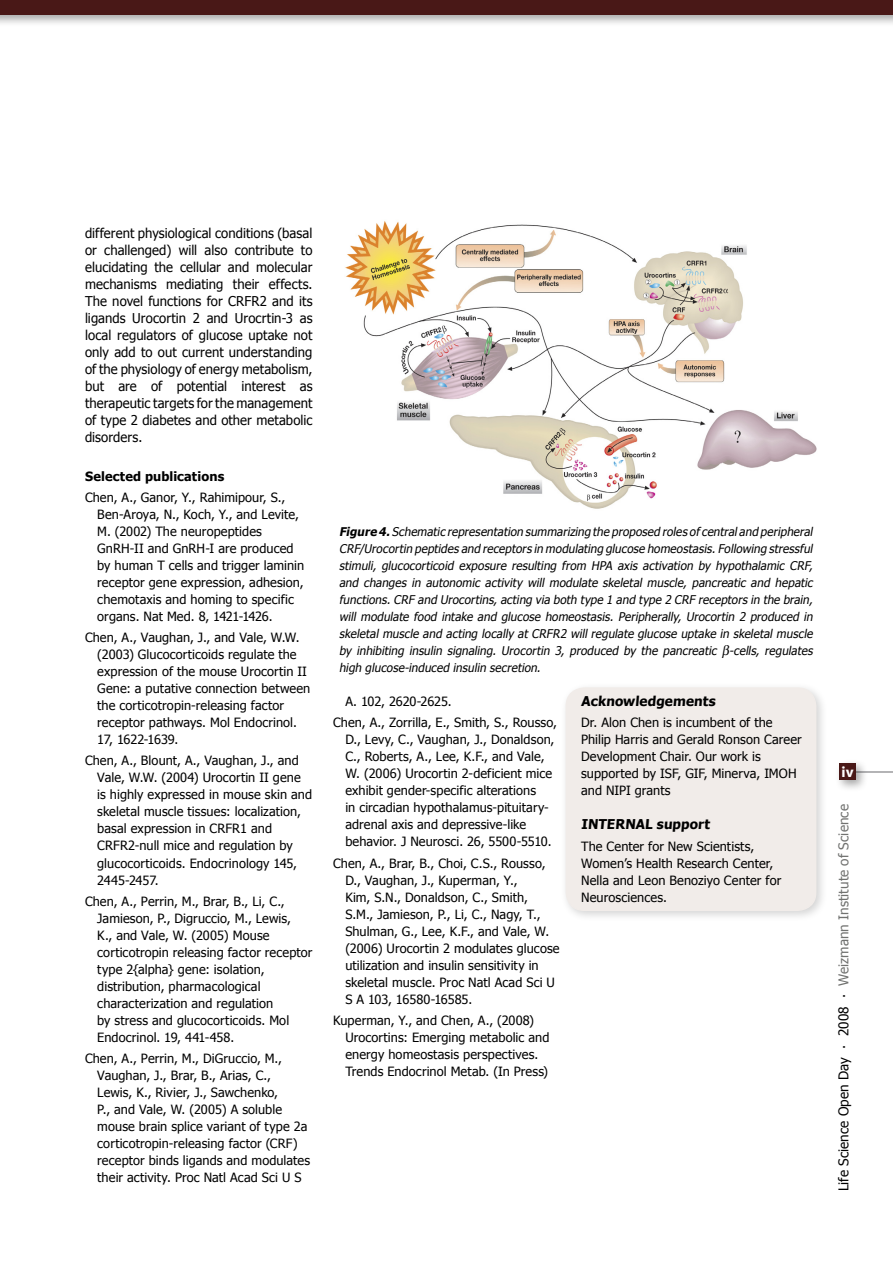
<style>
.page{position:relative;width:893px;height:1263px;background:#fff}
.page>*{position:absolute;margin:0;border:0;box-sizing:border-box;transform-origin:0 0}
.t1{font:700 15px "Myriad";color:#fff}
.t2{font:13.5px/17px "Tahoma";letter-spacing:.005em;color:#000;text-align:justify}
.t3{font:13.5px "Tahoma";letter-spacing:.005em;color:#717270}
.t4{font:700 13.5px "Tahoma";color:#000}
.t5{font:12.75px/17px "Tahoma";letter-spacing:.005em;color:#000}
.t6{font:700 12.75px "Tahoma";letter-spacing:.01em;color:#000}
.t7{font:italic 12px/17px "Tahoma";color:#000;text-align:justify}
.s1{font-weight:700}
.s2{color:#000}
</style>
<div class="page">
<div style="left:0;top:0;width:893px;height:32px;background:#000;opacity:.35"></div>
<div style="left:0;top:0;width:893px;height:15px;background:#491817"></div>
<hr style="left:839px;top:771px;width:54px;height:1px;background:#7b7b7d">
<div style="left:835px;top:758px;width:39px;height:39px;background:#000;opacity:.35"></div>
<div style="left:839px;top:763px;width:17px;height:16px;background:#491817"></div>
<div style="left:560px;top:682px;width:273px;height:246px;background:#000;opacity:.17"></div>
<div style="left:566px;top:688px;width:250px;height:222px;background:#f1ece9;border-radius:18px"></div>
<div style="left:566px;top:687px;width:250px;height:224px;border:2px solid #f1ece9;border-radius:18px"></div>
<img style="left:345px;top:221px;width:472px;height:288px">
<p class="t2" style="left:85px;top:224px;width:229px">different physiological conditions (basal or challenged) will also contribute to elucidating the cellular and molecular mechanisms mediating their effects.<br>The novel functions for CRFR2 and its ligands Urocortin 2 and Urocrtin-3 as local regulators of glucose uptake not only add to out current understanding of the physiology of energy metabolism, but are of potential interest as therapeutic targets for the management of type 2 diabetes and other metabolic disorders.</p>
<p class="t6" style="left:85px;top:467px;width:141px">Selected publications</p>
<p class="t5" style="left:97px;top:488px;width:208px;text-indent:-12px">Chen, A., Ganor, Y., Rahimipour, S., Ben-Aroya, N., Koch, Y., and Levite, M. (2002) The neuropeptides GnRH-II and GnRH-I are produced by human T cells and trigger laminin receptor gene expression, adhesion, chemotaxis and homing to specific organs. Nat Med. 8, 1421-1426.</p>
<p class="t5" style="left:97px;top:628px;width:215px;text-indent:-12px">Chen, A., Vaughan, J., and Vale, W.W. (2003) Glucocorticoids regulate the expression of the mouse Urocortin II Gene: a putative connection between the corticotropin-releasing factor receptor pathways. Mol Endocrinol.<br>17, 1622-1639.</p>
<p class="t5" style="left:97px;top:752px;width:216px;text-indent:-12px">Chen, A., Blount, A., Vaughan, J., and Vale, W.W. (2004) Urocortin II gene is highly expressed in mouse skin and skeletal muscle tissues: localization, basal expression in CRFR1 and CRFR2-null mice and regulation by glucocorticoids. Endocrinology 145, 2445-2457.</p>
<p class="t5" style="left:97px;top:892px;width:217px;text-indent:-12px">Chen, A., Perrin, M., Brar, B., Li, C., Jamieson, P., Digruccio, M., Lewis,<br>K., and Vale, W. (2005) Mouse corticotropin releasing factor receptor type 2{alpha} gene: isolation, distribution, pharmacological characterization and regulation<br>by stress and glucocorticoids. Mol Endocrinol. 19, 441-458.</p>
<p class="t5" style="left:97px;top:1049px;width:214px;text-indent:-12px">Chen, A., Perrin, M., DiGruccio, M., Vaughan, J., Brar, B., Arias, C.,<br>Lewis, K., Rivier, J., Sawchenko,<br>P., and Vale, W. (2005) A soluble mouse brain splice variant of type 2a corticotropin-releasing factor (CRF) receptor binds ligands and modulates their activity. Proc Natl Acad Sci U S</p>
<p class="t7" style="left:339px;top:522px;width:478px"><span class="s1">Figure 4.</span>Schematic representation summarizing the proposed roles ofcentraland peripheral CRF/Urocortin peptides and receptors in modulating glucose homeostasis.Following stressful stimuli, glucocorticoid exposure resulting from HPA axis activation by hypothalamic CRF, and changes in autonomic activity will modulate skeletal muscle, pancreatic and hepatic functions.CRF and Urocortins,acting via both type 1 and type 2 CRF receptors in the brain, will modulate food intake and glucose homeostasis. Peripherally, Urocortin 2 produced in skeletal muscle and acting locally at CRFR2 will regulate glucose uptake in skeletal muscle by inhibiting insulin signaling. Urocortin 3, produced by the pancreatic -cells, regulates high glucose-induced insulin secretion.</p>
<p class="t5" style="left:333px;top:690px;width:225px;line-height:21.3px;text-indent:12px">A. 102, 2620-2625.<br>Chen, A., Zorrilla, E., Smith, S., Rousso,</p>
<p class="t5" style="left:345px;top:730px;width:211px">D., Levy, C., Vaughan, J., Donaldson, C., Roberts, A., Lee, K.F., and Vale, W. (2006) Urocortin 2-deficient mice exhibit gender-specific alterations<br>in circadian hypothalamus-pituitary&shy;adrenal axis and depressive-like behavior. J Neurosci. 26, 5500-5510.</p>
<p class="t5" style="left:345px;top:854px;width:216px;text-indent:-12px">Chen, A., Brar, B., Choi, C.S., Rousso, D., Vaughan, J., Kuperman, Y.,<br>Kim, S.N., Donaldson, C., Smith,<br>S.M., Jamieson, P., Li, C., Nagy, T., Shulman, G., Lee, K.F., and Vale, W. (2006) Urocortin 2 modulates glucose utilization and insulin sensitivity in skeletal muscle. Proc Natl Acad Sci U S A 103, 16580-16585.</p>
<p class="t5" style="left:345px;top:1011px;width:206px;text-indent:-12px">Kuperman, Y., and Chen, A., (2008)<br>Urocortins: Emerging metabolic and energy homeostasis perspectives.<br>Trends Endocrinol Metab. (In Press)</p>
<p class="t4" style="left:581px;top:691px;width:137px">Acknowledgements</p>
<p class="t5" style="left:581px;top:713px;width:222px">Dr. Alon Chen is incumbent of the<br>Philip Harris and Gerald Ronson Career<br>Development Chair. Our work is supported by ISF, GIF, Minerva, IMOH and NIPI grants</p>
<p class="t4" style="left:581px;top:815px;width:132px">INTERNAL support</p>
<p class="t5" style="left:581px;top:837px;width:202px">The Center for New Scientists,<br>Women’s Health Research Center,<br>Nella and Leon Benoziyo Center for<br>Neurosciences.</p>
<p class="t1" style="left:841px;top:764px;width:14px">iv</p>
<p class="t3" style="left:834px;top:1191px;width:389px;rotate:-90deg"><span class="s2">Life Science Open Day ∙ 2008 ∙</span> Weizmann Institute of Science</p>
</div>
